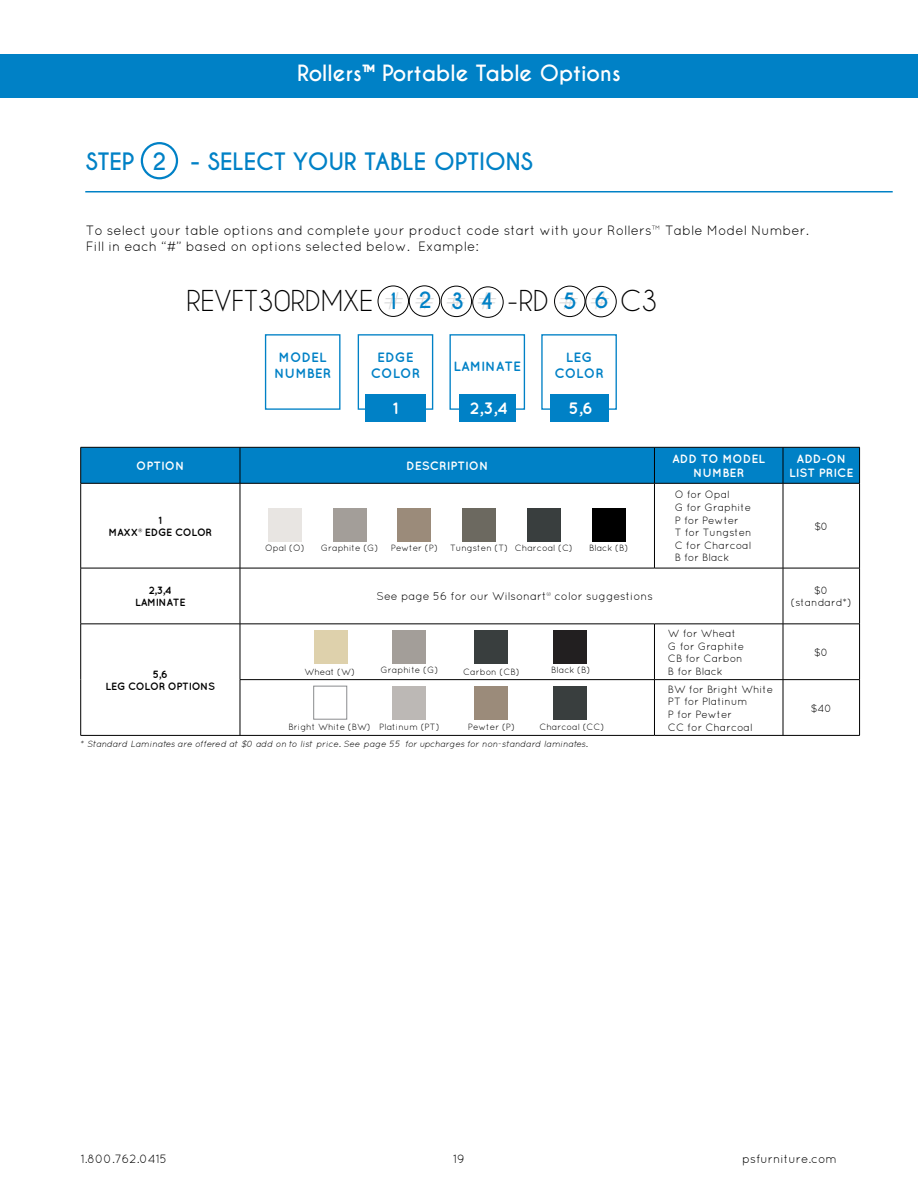
<style>
.page{position:relative;width:918px;height:1188px;background:#fff}
.page>*{position:absolute;margin:0;border:0;box-sizing:border-box;transform-origin:0 0}
.t1{font:27px "Caviar Dreams";color:#000}
.t2{font:700 22.5px "Caviar Dreams";color:#0081c6}
.t3{font:700 21px "Caviar Dreams";color:#fff}
.t4{font:700 21px "Caviar Dreams";color:#0081c6}
.t5{font:700 16.5px "Quicksand";color:#fff}
.t6{font:13.5px/16.2px "Quicksand";color:#000}
.t7{font:700 13.5px/16.2px "Quicksand";color:#0081c6;text-align:center}
.t8{font:700 12px/14.4px "Quicksand";color:#fff;text-align:center}
.t9{font:12px "Quicksand";color:#000}
.t10{font:11.25px "Quicksand";color:#000}
.t11{font:10.5px/12.6px "Quicksand";color:#000}
.t12{font:700 10.5px/12.6px "Quicksand";letter-spacing:-.03em;color:#000;text-align:center}
.t13{font:9px "Quicksand";color:#000}
.t14{font:italic 9px "Quicksand";color:#000}
.s1{color:#dcddde}
.s2{font-weight:400;font-size:27px;color:#000}
.s3{font-weight:400;font-size:27px;color:#dcddde}
</style>
<div class="page">
<div style="left:0;top:54px;width:918px;height:43px;background:#0081c6"></div>
<div style="left:265px;top:334px;width:76px;height:76px;border:1px solid #0081c6"></div>
<div style="left:358px;top:334px;width:75px;height:76px;border:1px solid #0081c6"></div>
<div style="left:449px;top:334px;width:76px;height:76px;border:1px solid #0081c6"></div>
<div style="left:541px;top:334px;width:76px;height:76px;border:1px solid #0081c6"></div>
<div style="left:365px;top:394px;width:61px;height:27px;background:#0081c6"></div>
<div style="left:459px;top:394px;width:56px;height:27px;background:#0081c6"></div>
<div style="left:550px;top:394px;width:58px;height:27px;background:#0081c6"></div>
<hr style="left:85px;top:191px;width:808px;height:1px;background:#0081c6">
<div style="left:141px;top:142px;width:37px;height:37px;border:2px solid #0081c6;border-radius:50%"></div>
<div style="left:81px;top:448px;width:778px;height:35px;background:#0081c6"></div>
<hr style="left:81px;top:735px;width:159px;height:1px;background:#000">
<hr style="left:81px;top:624px;width:159px;height:1px;background:#000">
<hr style="left:80px;top:624px;width:1px;height:56px;background:#000">
<hr style="left:240px;top:624px;width:1px;height:55px;background:#000">
<hr style="left:80px;top:680px;width:1px;height:55px;background:#000">
<hr style="left:240px;top:680px;width:1px;height:55px;background:#000">
<hr style="left:80px;top:483px;width:1px;height:85px;background:#000">
<hr style="left:240px;top:483px;width:1px;height:85px;background:#000">
<hr style="left:654px;top:483px;width:1px;height:85px;background:#000">
<hr style="left:783px;top:483px;width:1px;height:85px;background:#000">
<hr style="left:859px;top:483px;width:1px;height:85px;background:#000">
<hr style="left:654px;top:624px;width:1px;height:55px;background:#000">
<hr style="left:783px;top:624px;width:1px;height:55px;background:#000">
<hr style="left:859px;top:624px;width:1px;height:55px;background:#000">
<hr style="left:783px;top:680px;width:1px;height:55px;background:#000">
<hr style="left:859px;top:680px;width:1px;height:55px;background:#000">
<hr style="left:654px;top:483px;width:129px;height:1px;background:#000">
<hr style="left:783px;top:483px;width:77px;height:1px;background:#000">
<hr style="left:81px;top:568px;width:159px;height:1px;background:#000">
<hr style="left:80px;top:568px;width:1px;height:56px;background:#000">
<hr style="left:240px;top:568px;width:1px;height:56px;background:#000">
<hr style="left:783px;top:568px;width:77px;height:1px;background:#000">
<hr style="left:783px;top:568px;width:1px;height:56px;background:#000">
<hr style="left:859px;top:568px;width:1px;height:56px;background:#000">
<hr style="left:654px;top:624px;width:129px;height:1px;background:#000">
<hr style="left:783px;top:624px;width:77px;height:1px;background:#000">
<hr style="left:654px;top:735px;width:129px;height:1px;background:#000">
<hr style="left:783px;top:735px;width:77px;height:1px;background:#000">
<hr style="left:240px;top:483px;width:414px;height:1px;background:#000">
<hr style="left:240px;top:624px;width:414px;height:1px;background:#000">
<hr style="left:654px;top:679px;width:129px;height:1px;background:#000">
<hr style="left:783px;top:679px;width:77px;height:1px;background:#000">
<hr style="left:240px;top:568px;width:414px;height:1px;background:#000">
<hr style="left:654px;top:568px;width:129px;height:1px;background:#000">
<hr style="left:240px;top:679px;width:414px;height:1px;background:#000">
<hr style="left:654px;top:680px;width:1px;height:55px;background:#000">
<hr style="left:240px;top:735px;width:414px;height:1px;background:#000">
<hr style="left:81px;top:447px;width:159px;height:1px;background:#000">
<hr style="left:80px;top:447px;width:1px;height:36px;background:#000">
<hr style="left:240px;top:447px;width:414px;height:1px;background:#000">
<hr style="left:654px;top:447px;width:129px;height:1px;background:#000">
<hr style="left:783px;top:447px;width:77px;height:1px;background:#000">
<hr style="left:240px;top:447px;width:1px;height:36px;background:#000">
<hr style="left:654px;top:447px;width:1px;height:36px;background:#000">
<hr style="left:783px;top:447px;width:1px;height:36px;background:#000">
<hr style="left:859px;top:447px;width:1px;height:36px;background:#000">
<hr style="left:81px;top:483px;width:159px;height:1px;background:#000">
<div style="left:409px;top:285px;width:31px;height:32px;border:1px solid #000;border-radius:50%"></div>
<div style="left:441px;top:286px;width:31px;height:31px;border:1px solid #000;border-radius:50%"></div>
<div style="left:378px;top:286px;width:31px;height:31px;border:1px solid #000;border-radius:50%"></div>
<div style="left:472px;top:286px;width:32px;height:32px;border:1px solid #000;border-radius:50%"></div>
<div style="left:554px;top:286px;width:31px;height:31px;border:1px solid #000;border-radius:50%"></div>
<div style="left:585px;top:286px;width:32px;height:31px;border:1px solid #000;border-radius:50%"></div>
<div style="left:398px;top:508px;width:33px;height:34px;background:#9b8b7a"></div>
<div style="left:592px;top:508px;width:33px;height:34px;background:#000"></div>
<div style="left:268px;top:508px;width:34px;height:34px;background:#e8e5e2"></div>
<div style="left:527px;top:508px;width:34px;height:34px;background:#393e3e"></div>
<div style="left:462px;top:508px;width:34px;height:34px;background:#6c6960"></div>
<div style="left:333px;top:508px;width:33px;height:34px;background:#a39e99"></div>
<div style="left:314px;top:686px;width:33px;height:33px;border:1px solid #8a8c8e"></div>
<div style="left:393px;top:630px;width:33px;height:33px;background:#a39e99"></div>
<div style="left:393px;top:686px;width:33px;height:33px;background:#bcb8b5"></div>
<div style="left:474px;top:630px;width:34px;height:33px;background:#393e3e"></div>
<div style="left:553px;top:686px;width:33px;height:33px;background:#393e3e"></div>
<div style="left:475px;top:686px;width:33px;height:33px;background:#9b8b7a"></div>
<div style="left:553px;top:630px;width:33px;height:33px;background:#221f20"></div>
<div style="left:314px;top:630px;width:33px;height:33px;background:#ded1ac"></div>
<h3 class="t3" style="left:297px;top:60px;width:325px">Rollers™ Portable Table Options</h3>
<h2 class="t2" style="left:86px;top:148px;width:449px">STEP 2 - SELECT YOUR TABLE OPTIONS</h2>
<p class="t6" style="left:86px;top:222px;width:725px">To select your table options and complete your product code start with your Rollers™ Table Model Number.<br>Fill in each “#” based on options selected below. Example:</p>
<h1 class="t1" style="left:186px;top:284px;width:313px">REVFT30RDMXE <span class="s1"># # # #</span></h1>
<h3 class="t4" style="left:563px;top:288px;width:96px">5 6 <span class="s2">C3</span></h3>
<h3 class="t4" style="left:386px;top:288px;width:227px">1 2 3 4 <span class="s2">-RD</span> <span class="s3"># #</span></h3>
<p class="t7" style="left:274px;top:349px;width:59px">MODEL<br>NUMBER</p>
<p class="t7" style="left:371px;top:349px;width:51px">EDGE<br>COLOR</p>
<p class="t7" style="left:453px;top:358px;width:69px">LAMINATE</p>
<p class="t7" style="left:554px;top:349px;width:51px">LEG<br>COLOR</p>
<h3 class="t5" style="left:393px;top:398px;width:7px">1</h3>
<h3 class="t5" style="left:470px;top:398px;width:40px">2,3,4</h3>
<h3 class="t5" style="left:569px;top:398px;width:26px">5,6</h3>
<p class="t8" style="left:136px;top:458px;width:50px">OPTION</p>
<p class="t8" style="left:406px;top:458px;width:84px">DESCRIPTION</p>
<p class="t8" style="left:672px;top:451px;width:95px">ADD TO MODEL<br>NUMBER</p>
<p class="t8" style="left:789px;top:451px;width:66px">ADD-ON<br>LIST PRICE</p>
<p class="t12" style="left:108px;top:513px;width:105px">1<br>MAXX® EDGE COLOR</p>
<p class="t11" style="left:675px;top:488px;width:78px">O for Opal<br>G for Graphite<br>P for Pewter<br>T for Tungsten<br>C for Charcoal<br>B for Black</p>
<p class="t11" style="left:814px;top:520px;width:15px">$0</p>
<p class="t13" style="left:265px;top:543px;width:41px">Opal (O)</p>
<p class="t13" style="left:321px;top:543px;width:59px">Graphite (G)</p>
<p class="t13" style="left:391px;top:543px;width:49px">Pewter (P)</p>
<p class="t13" style="left:450px;top:543px;width:124px">Tungsten (T) Charcoal (C)</p>
<p class="t13" style="left:589px;top:543px;width:41px">Black (B)</p>
<p class="t12" style="left:135px;top:584px;width:52px">2,3,4<br>LAMINATE</p>
<p class="t10" style="left:377px;top:590px;width:278px">See page 56 for our Wilsonart® color suggestions</p>
<p class="t11" style="left:791px;top:584px;width:62px;text-align:center">$0 (standard*)</p>
<p class="t12" style="left:106px;top:667px;width:111px">5,6<br>LEG COLOR OPTIONS</p>
<p class="t13" style="left:381px;top:665px;width:59px">Graphite (G)</p>
<p class="t13" style="left:304px;top:666px;width:52px">Wheat (W)</p>
<p class="t13" style="left:551px;top:665px;width:41px">Black (B)</p>
<p class="t13" style="left:463px;top:666px;width:58px">Carbon (CB)</p>
<p class="t13" style="left:289px;top:721px;width:153px">Bright White (BW) Platinum (PT)</p>
<p class="t13" style="left:468px;top:722px;width:49px">Pewter (P)</p>
<p class="t13" style="left:539px;top:722px;width:66px">Charcoal (CC)</p>
<p class="t14" style="left:81px;top:738px;width:509px">* Standard Laminates are offered at $0 add on to list price. See page 55 for upcharges for non-standard laminates.</p>
<p class="t11" style="left:668px;top:627px;width:78px">W for Wheat<br>G for Graphite<br>CB for Carbon<br>B for Black</p>
<p class="t11" style="left:668px;top:683px;width:107px">BW for Bright White<br>PT for Platinum<br>P for Pewter<br>CC for Charcoal</p>
<p class="t11" style="left:814px;top:646px;width:16px">$0</p>
<p class="t11" style="left:811px;top:702px;width:23px">$40</p>
<p class="t9" style="left:81px;top:1152px;width:88px">1.800.762.0415</p>
<p class="t9" style="left:453px;top:1152px;width:13px">19</p>
<p class="t9" style="left:742px;top:1152px;width:96px">psfurniture.com</p>
</div>
